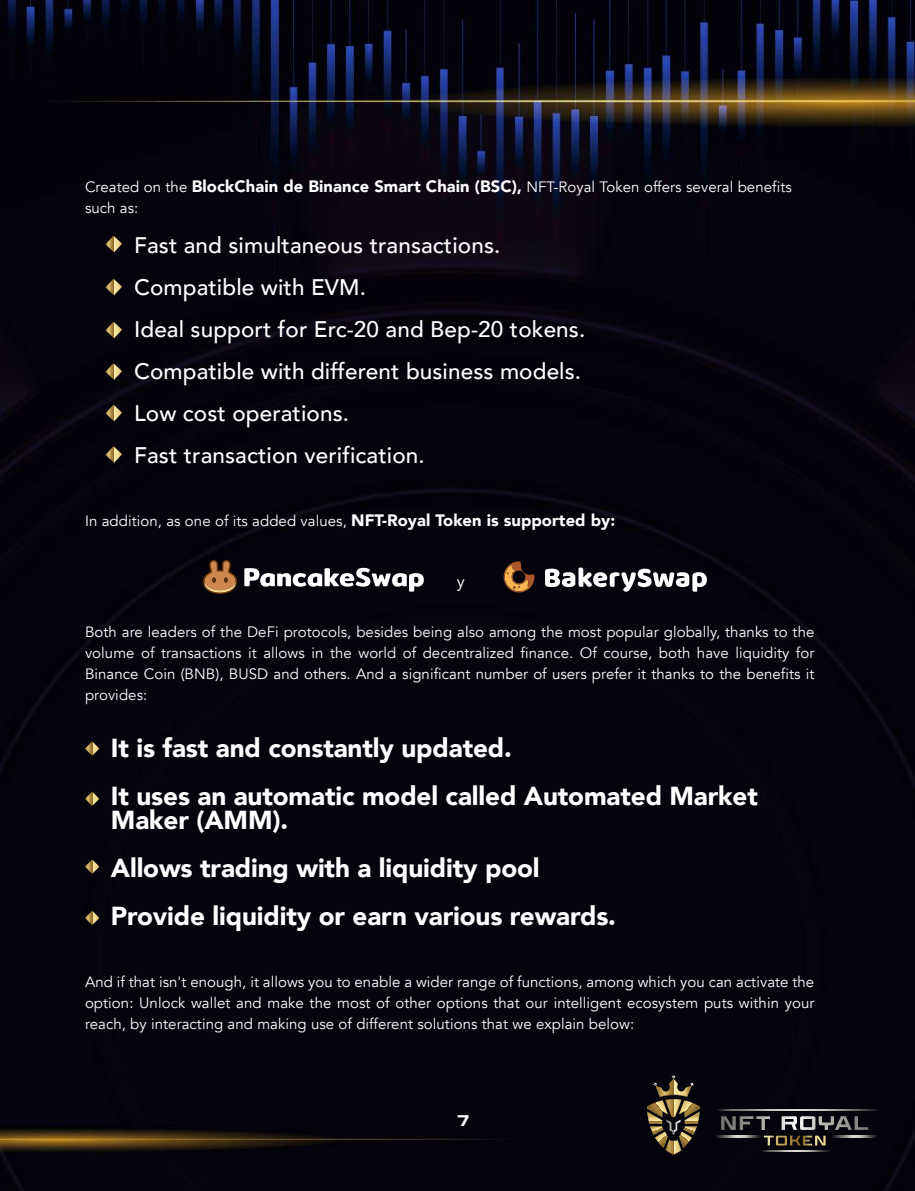
<style>
.page{position:relative;width:915px;height:1191px;background:#fff}
.page>*{position:absolute;margin:0;border:0;box-sizing:border-box;transform-origin:0 0}
.t1{font:900 25.95px/48px "Avenir";letter-spacing:-.005em;color:#fff}
.t2{font:500 22.5px/42px "Avenir";letter-spacing:.005em;color:#fff}
.t3{font:16.5px "Avenir";color:#fff}
.t4{font:15px/21px "Avenir";letter-spacing:.005em;color:#fff;text-align:justify}
.t5{font:15px "Walktimes";color:#fff}
.s1{font-weight:900;font-size:16.5px}
</style>
<div class="page">
<img style="left:0;top:0;width:914px;height:1191px">
<svg style="left:720px;top:1116px;width:148px;height:29px;background:#363434"></svg>
<svg style="left:709px;top:1109px;width:170px;height:2px"></svg>
<svg style="left:757px;top:1150px;width:73px;height:1px"></svg>
<svg style="left:711px;top:1135px;width:49px;height:2px"></svg>
<svg style="left:827px;top:1135px;width:49px;height:2px"></svg>
<svg style="left:647px;top:1074px;width:52px;height:80px;background:#4f442e"></svg>
<svg style="left:85px;top:741px;width:14px;height:14px"></svg>
<svg style="left:85px;top:791px;width:14px;height:15px"></svg>
<svg style="left:85px;top:859px;width:14px;height:15px"></svg>
<svg style="left:85px;top:910px;width:14px;height:15px"></svg>
<svg style="left:105px;top:236px;width:17px;height:16px"></svg>
<svg style="left:105px;top:279px;width:17px;height:16px"></svg>
<svg style="left:105px;top:322px;width:17px;height:16px"></svg>
<svg style="left:105px;top:363px;width:17px;height:17px"></svg>
<svg style="left:105px;top:404px;width:17px;height:17px"></svg>
<svg style="left:105px;top:446px;width:17px;height:17px"></svg>
<svg style="left:244px;top:567px;width:179px;height:24px"></svg>
<svg style="left:203px;top:559px;width:34px;height:35px"></svg>
<svg style="left:545px;top:567px;width:162px;height:25px"></svg>
<svg style="left:501px;top:561px;width:33px;height:31px"></svg>
<p class="t4" style="left:85px;top:177px;width:708px">Created on the <span class="s1">BlockChain de Binance Smart Chain (BSC),</span> NFT-Royal Token offers several benefits such as:</p>
<h2 class="t2" style="left:134px;top:222px;width:452px">Fast and simultaneous transactions.<br>Compatible with EVM.<br>Ideal support for Erc-20 and Bep-20 tokens.<br>Compatible with different business models.<br>Low cost operations.<br>Fast transaction verification.</h2>
<p class="t4" style="left:85px;top:510px;width:531px">In addition, as one of its added values, <span class="s1">NFT-Royal Token is supported by:</span></p>
<p class="t3" style="left:457px;top:571px;width:9px">y</p>
<p class="t4" style="left:85px;top:621px;width:730px">Both are leaders of the DeFi protocols, besides being also among the most popular globally, thanks to the volume of transactions it allows in the world of decentralized finance. Of course, both have liquidity for Binance Coin (BNB), BUSD and others. And a significant number of users prefer it thanks to the benefits it provides:</p>
<h1 class="t1" style="left:111px;top:723px;width:648px">It is fast and constantly updated.<br>It uses an automatic model called Automated Market</h1>
<h1 class="t1" style="left:111px;top:795px;width:506px">Maker (AMM).<br>Allows trading with a liquidity pool<br>Provide liquidity or earn various rewards.</h1>
<p class="t4" style="left:85px;top:971px;width:730px">And if that isn't enough, it allows you to enable a wider range of functions, among which you can activate the option: Unlock wallet and make the most of other options that our intelligent ecosystem puts within your reach, by interacting and making use of different solutions that we explain below:</p>
<p class="t5" style="left:457px;top:1111px;width:13px">7</p>
</div>
